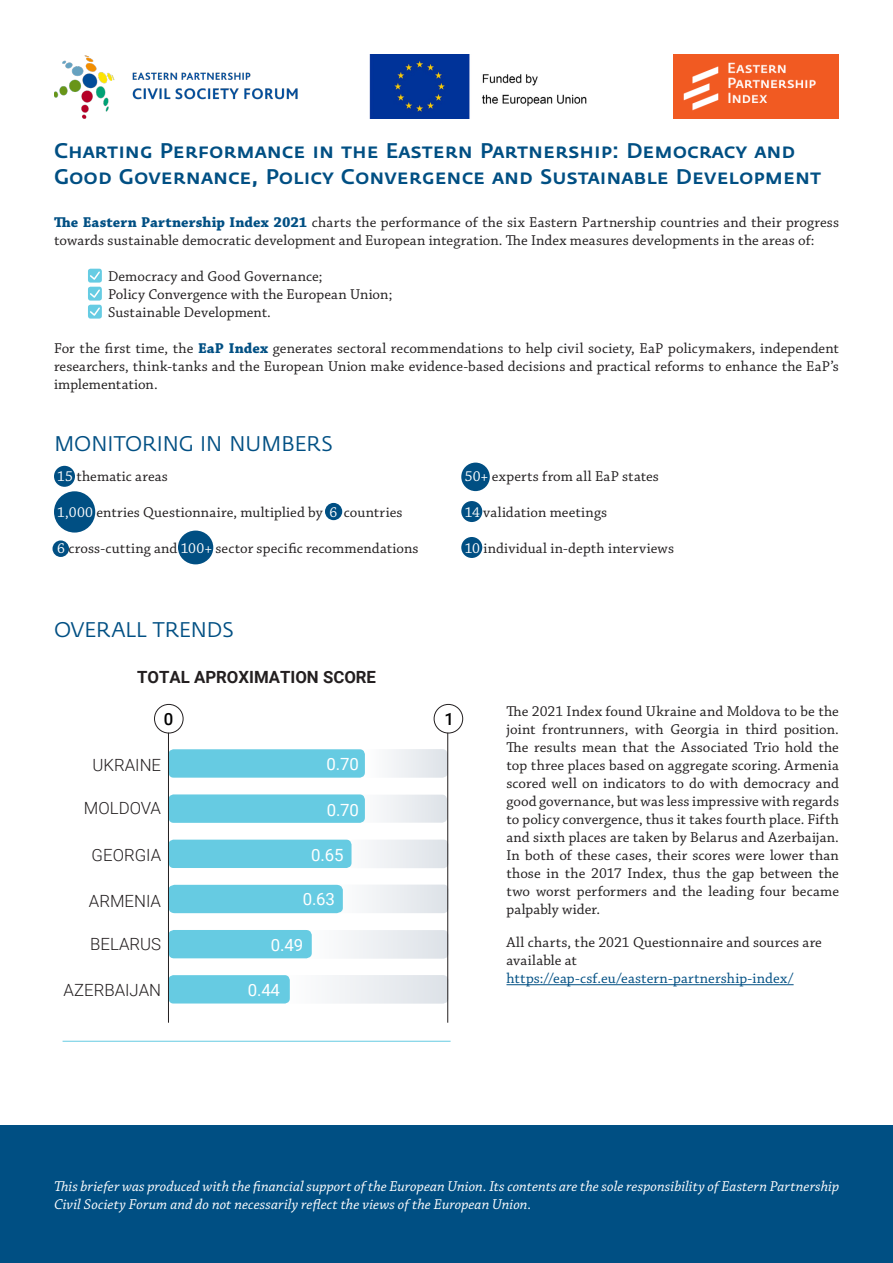
<style>
.page{position:relative;width:893px;height:1263px;background:#fff}
.page>*{position:absolute;margin:0;border:0;box-sizing:border-box;transform-origin:0 0}
.t1{font:21px/25.2px "Fedra Sans Medium SC";color:#004f83}
.t2{font:21px "Fedra Sans";letter-spacing:-.015em;color:#004f83}
.t3{font:300 16.8px "Roboto";color:#231f20}
.t4{font:16.8px "Roboto";letter-spacing:-.01em;color:#fff}
.t5{font:700 16.8px "Roboto";color:#231f20}
.t6{font:500 16.8px "Roboto";color:#000}
.t7{font:15px/18px "Chaparral Pro";letter-spacing:.01em;color:#221f20}
.t8{font:italic 15px/18px "Chaparral Pro";letter-spacing:.005em;color:#fff}
.t9{font:15px "Chaparral Pro";letter-spacing:.005em;color:#004f83}
.s1{font-weight:700;color:#004f83}
.s2{color:#fff}
</style>
<div class="page">
<div style="left:52px;top:540px;width:17px;height:17px;background:#004f83;border-radius:50%"></div>
<div style="left:325px;top:503px;width:17px;height:17px;background:#004f83;border-radius:50%"></div>
<div style="left:461px;top:463px;width:29px;height:28px;background:#004f83;border-radius:50%"></div>
<div style="left:54px;top:466px;width:21px;height:21px;background:#004f83;border-radius:50%"></div>
<div style="left:54px;top:491px;width:41px;height:42px;background:#004f83;border-radius:50%"></div>
<div style="left:178px;top:531px;width:35px;height:33px;background:#004f83;border-radius:50%"></div>
<div style="left:0;top:1125px;width:893px;height:138px;background:#004f83"></div>
<svg style="left:389px;top:749px;width:58px;height:29px"></svg>
<svg style="left:381px;top:795px;width:66px;height:28px"></svg>
<svg style="left:371px;top:840px;width:76px;height:28px"></svg>
<svg style="left:366px;top:884px;width:81px;height:29px"></svg>
<svg style="left:365px;top:930px;width:82px;height:29px;background:#e6eaee"></svg>
<svg style="left:278px;top:975px;width:169px;height:29px;background:#e5e9ed"></svg>
<svg style="left:169px;top:749px;width:196px;height:254px;fill:#66cbe2"></svg>
<hr style="left:168px;top:733px;width:1px;height:290px;background:#231f20">
<hr style="left:447px;top:733px;width:1px;height:290px;background:#231f20">
<div style="left:154px;top:704px;width:30px;height:29px;border:1px solid #231f20;border-radius:50%"></div>
<div style="left:434px;top:704px;width:29px;height:29px;border:1px solid #231f20;border-radius:50%"></div>
<hr style="left:63px;top:1041px;width:388px;height:1px;background:#66cbe2">
<div style="left:88px;top:269px;width:14px;height:14px;background:#66cce3;border-radius:3px"></div>
<svg style="left:88px;top:270px;width:12px;height:10px"></svg>
<div style="left:88px;top:287px;width:14px;height:14px;background:#66cce3;border-radius:3px"></div>
<svg style="left:88px;top:288px;width:12px;height:10px"></svg>
<div style="left:88px;top:305px;width:14px;height:14px;background:#66cce3;border-radius:3px"></div>
<svg style="left:88px;top:306px;width:12px;height:10px"></svg>
<hr style="left:506px;top:984px;width:288px;height:1px;background:#004f83">
<div style="left:461px;top:501px;width:21px;height:21px;background:#004f83;border-radius:50%"></div>
<div style="left:461px;top:537px;width:21px;height:21px;background:#004f83;border-radius:50%"></div>
<img style="left:54px;top:55px;width:244px;height:64px">
<img style="left:370px;top:54px;width:217px;height:65px">
<img style="left:674px;top:54px;width:165px;height:65px">
<h1 class="t1" style="left:54px;top:139px;width:769px">Charting Performance in the Eastern Partnership: Democracy and<br>Good Governance, Policy Convergence and Sustainable Development</h1>
<p class="t7" style="left:54px;top:214px;width:786px"><span class="s1">The Eastern Partnership Index 2021</span> charts the performance of the six Eastern Partnership countries and their progress towards sustainable democratic development and European integration. The Index measures developments in the areas of:</p>
<p class="t7" style="left:108px;top:268px;width:286px">Democracy and Good Governance;<br>Policy Convergence with the European Union;<br>Sustainable Development.</p>
<p class="t7" style="left:54px;top:340px;width:786px;text-align:justify">For the first time, the <span class="s1">EaP Index</span> generates sectoral recommendations to help civil society, EaP policymakers, independent researchers, think-tanks and the European Union make evidence-based decisions and practical reforms to enhance the EaP’s implementation.</p>
<h1 class="t2" style="left:54px;top:432px;width:280px">MONITORING IN NUMBERS</h1>
<p class="t7" style="left:57px;top:468px;width:112px"><span class="s2">15</span> thematic areas</p>
<p class="t7" style="left:57px;top:504px;width:347px"><span class="s2">1,000</span> entries Questionnaire, multiplied by <span class="s2">6</span> countries</p>
<p class="t7" style="left:57px;top:540px;width:363px"><span class="s2">6</span> cross-cutting and <span class="s2">100+</span> sector specific recommendations</p>
<p class="t7" style="left:465px;top:468px;width:196px"><span class="s2">50+</span> experts from all EaP states</p>
<p class="t7" style="left:465px;top:504px;width:144px"><span class="s2">14</span> validation meetings</p>
<p class="t7" style="left:465px;top:540px;width:211px"><span class="s2">10</span> individual in-depth interviews</p>
<h1 class="t2" style="left:54px;top:618px;width:181px">OVERALL TRENDS</h1>
<p class="t5" style="left:137px;top:665px;width:241px">TOTAL APROXIMATION SCORE</p>
<p class="t6" style="left:164px;top:707px;width:11px">0</p>
<p class="t6" style="left:444px;top:707px;width:11px">1</p>
<p class="t4" style="left:327px;top:752px;width:34px">0.70</p>
<p class="t4" style="left:327px;top:798px;width:34px">0.70</p>
<p class="t4" style="left:311px;top:843px;width:34px">0.65</p>
<p class="t3" style="left:92px;top:753px;width:70px">UKRAINE</p>
<p class="t3" style="left:84px;top:796px;width:79px">MOLDOVA</p>
<p class="t3" style="left:92px;top:843px;width:71px">GEORGIA</p>
<p class="t3" style="left:89px;top:889px;width:74px">ARMENIA</p>
<p class="t3" style="left:90px;top:932px;width:72px">BELARUS</p>
<p class="t3" style="left:64px;top:978px;width:99px">AZERBAIJAN</p>
<p class="t4" style="left:303px;top:887px;width:34px">0.63</p>
<p class="t4" style="left:271px;top:933px;width:34px">0.49</p>
<p class="t4" style="left:248px;top:978px;width:34px">0.44</p>
<p class="t7" style="left:506px;top:703px;width:334px;text-align:justify">The 2021 Index found Ukraine and Moldova to be the joint frontrunners, with Georgia in third position.<br>The results mean that the Associated Trio hold the top three places based on aggregate scoring. Armenia scored well on indicators to do with democracy and good governance, but was less impressive with regards to policy convergence, thus it takes fourth place. Fifth and sixth places are taken by Belarus and Azerbaijan.<br>In both of these cases, their scores were lower than those in the 2017 Index, thus the gap between the two worst performers and the leading four became palpably wider.</p>
<p class="t7" style="left:506px;top:934px;width:317px">All charts, the 2021 Questionnaire and sources are available at</p>
<p class="t9" style="left:506px;top:970px;width:289px">https://eap-csf.eu/eastern-partnership-index/</p>
<p class="t8" style="left:54px;top:1177px;width:787px">This briefer was produced with the financial support of the European Union. Its contents are the sole responsibility of Eastern Partnership<br>Civil Society Forum and do not necessarily reflect the views of the European Union.</p>
</div>
